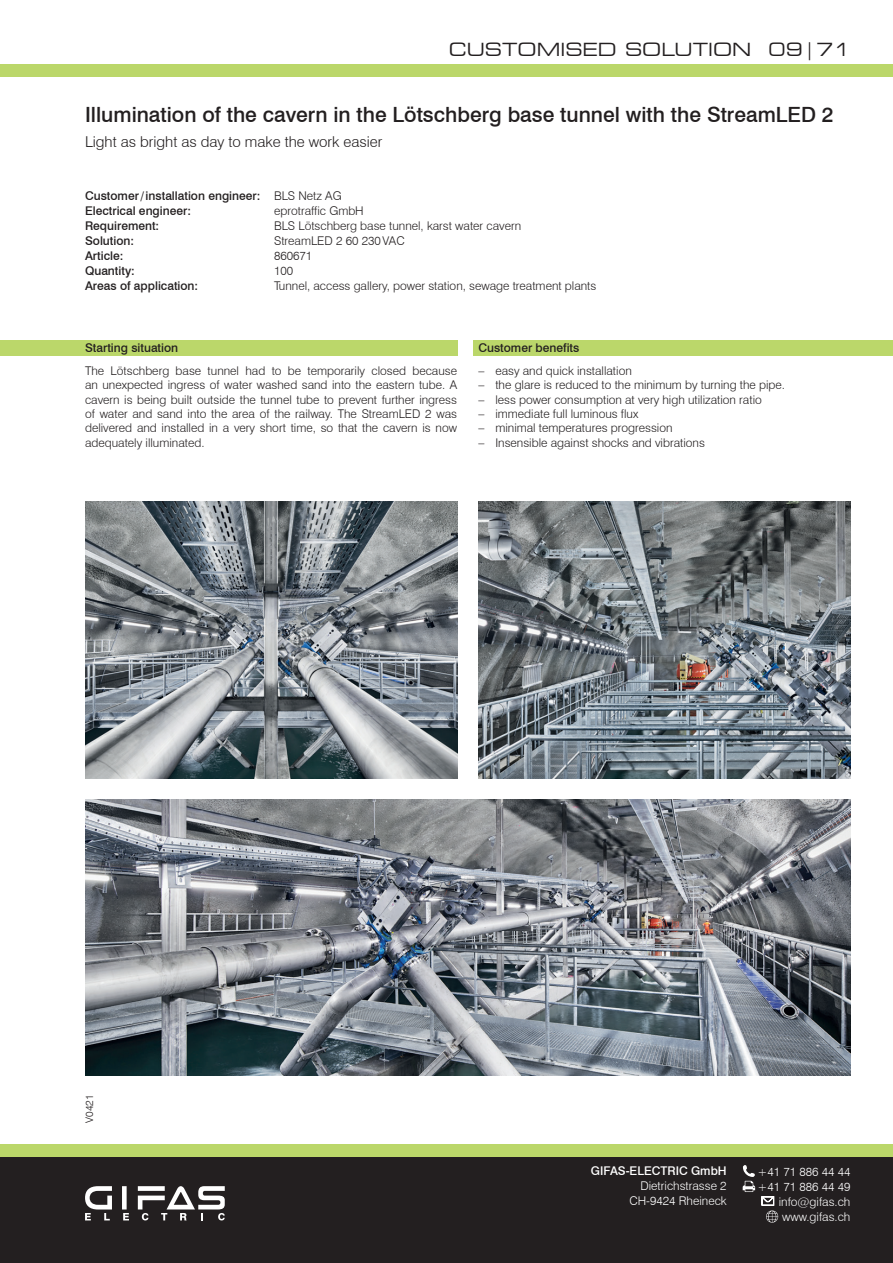
<style>
.page{position:relative;width:893px;height:1263px;background:#fff}
.page>*{position:absolute;margin:0;border:0;box-sizing:border-box;transform-origin:0 0}
.t1{font:500 21px "Swiss 721 BT";color:#231f20}
.t2{font:expanded 18px "Square 721 BT";color:#231f20}
.t3{font:300 15px "Swiss 721 BT";color:#231f20}
.t4{font:300 12px/14.4px "Swiss 721 BT";color:#231f20;text-align:justify}
.t5{font:500 12px/14.4px "Swiss 721 BT";color:#231f20}
.t6{font:300 12px/15px "Swiss 721 BT";color:#fff;text-align:right}
.t7{font:500 12px "Swiss 721 BT";color:#fff}
.t8{font:300 10.5px "Swiss 721 BT";color:#231f20}
.s1{font-weight:300}
</style>
<div class="page">
<div style="left:0;top:1157px;width:893px;height:106px;background:#231f20"></div>
<div style="left:0;top:1144px;width:893px;height:13px;background:#bbd76a"></div>
<div style="left:0;top:64px;width:893px;height:13px;background:#bbd76a"></div>
<div style="left:122px;top:1186px;width:5px;height:23px;background:#fff"></div>
<svg style="left:85px;top:1186px;width:27px;height:34px"></svg>
<svg style="left:123px;top:1213px;width:6px;height:7px"></svg>
<svg style="left:138px;top:1186px;width:87px;height:34px"></svg>
<svg style="left:743px;top:1165px;width:12px;height:27px"></svg>
<svg style="left:762px;top:1196px;width:16px;height:26px"></svg>
<div style="left:0;top:340px;width:457px;height:16px;background:#bbd76a"></div>
<div style="left:473px;top:340px;width:420px;height:16px;background:#bbd76a"></div>
<img style="left:478px;top:502px;width:372px;height:276px">
<img style="left:85px;top:502px;width:372px;height:276px">
<img style="left:85px;top:799px;width:765px;height:277px">
<h2 class="t2" style="left:449px;top:39px;width:403px">CUSTOMISED SOLUTION 09|71</h2>
<h1 class="t1" style="left:85px;top:102px;width:750px">Illumination of the cavern in the Lötschberg base tunnel with the StreamLED 2</h1>
<p class="t3" style="left:85px;top:133px;width:299px">Light as bright as day to make the work easier</p>
<p class="t5" style="left:85px;top:189px;width:258px">Customer/installation engineer: <span class="s1">BLS Netz AG<br></span>Electrical engineer:</p>
<p class="t4" style="left:274px;top:203px;width:91px">eprotraffic GmbH</p>
<p class="t5" style="left:85px;top:218px;width:76px">Requirement:</p>
<p class="t4" style="left:274px;top:218px;width:249px">BLS Lötschberg base tunnel, karst water cavern</p>
<p class="t5" style="left:85px;top:233px;width:51px">Solution:</p>
<p class="t4" style="left:274px;top:233px;width:132px">StreamLED 2 60 230VAC</p>
<p class="t5" style="left:85px;top:248px;width:40px">Article:</p>
<p class="t4" style="left:274px;top:248px;width:40px">860671</p>
<p class="t5" style="left:85px;top:263px;width:51px">Quantity:</p>
<p class="t4" style="left:274px;top:263px;width:21px">100</p>
<p class="t5" style="left:85px;top:278px;width:115px">Areas of application:</p>
<p class="t4" style="left:274px;top:278px;width:324px">Tunnel, access gallery, power station, sewage treatment plants</p>
<p class="t5" style="left:85px;top:340px;width:95px">Starting situation</p>
<p class="t4" style="left:85px;top:363px;width:374px">The Lötschberg base tunnel had to be temporarily closed because an unexpected ingress of water washed sand into the eastern tube. A cavern is being built outside the tunnel tube to prevent further ingress of water and sand into the area of the railway. The StreamLED 2 was delivered and installed in a very short time, so that the cavern is now adequately illuminated.</p>
<p class="t5" style="left:478px;top:340px;width:103px">Customer benefits</p>
<p class="t4" style="left:478px;top:363px;width:155px">– easy and quick installation</p>
<p class="t4" style="left:478px;top:378px;width:308px">– the glare is reduced to the minimum by turning the pipe.</p>
<p class="t4" style="left:478px;top:392px;width:285px">– less power consumption at very high utilization ratio</p>
<p class="t4" style="left:478px;top:406px;width:162px">– immediate full luminous flux</p>
<p class="t4" style="left:478px;top:421px;width:196px">– minimal temperatures progression</p>
<p class="t4" style="left:478px;top:435px;width:228px">– Insensible against shocks and vibrations</p>
<p class="t8" style="left:83px;top:1123px;width:30px;rotate:-90deg">V0421</p>
<p class="t7" style="left:591px;top:1164px;width:137px">GIFAS-ELECTRIC GmbH</p>
<p class="t6" style="left:629px;top:1178px;width:99px">Dietrichstrasse 2<br>CH-9424 Rheineck</p>
<p class="t6" style="left:757px;top:1164px;width:95px">+41 71 886 44 44 +41 71 886 44 49 info@gifas.ch www.gifas.ch</p>
</div>
